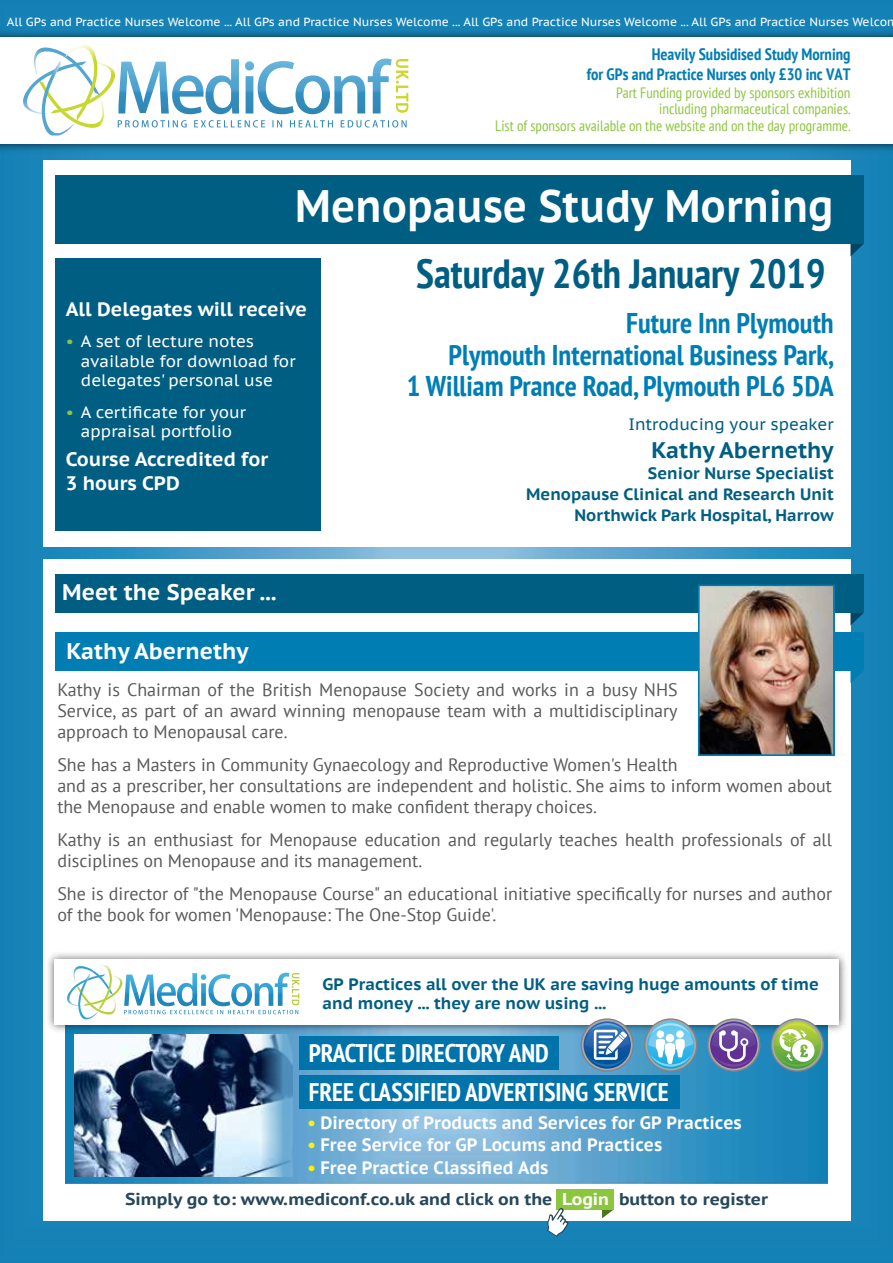
<style>
.page{position:relative;width:893px;height:1263px;background:#fff}
.page>*{position:absolute;margin:0;border:0;box-sizing:border-box;transform-origin:0 0}
.t1{font:700 45.3px "PT Sans Caption";color:#fff;scale:.91 1}
.t2{font:700 condensed 40.65px "PT Sans";color:#005e82}
.t3{font:700 condensed 28.5px/31.5px "PT Sans";color:#007eb4;text-align:right}
.t4{font:700 condensed 25.5px/39.3px "PT Sans";color:#fff}
.t5{font:700 22.5px "PT Sans Caption";color:#fff}
.t6{font:700 22.5px "PT Sans Caption";color:#005e82}
.t7{font:700 19.5px/24px "PT Sans Caption";color:#fff}
.t8{font:18px/21px "PT Sans";color:#58595b}
.t9{font:700 18px "PT Sans Caption";color:#fff;scale:.95 1}
.t10{font:700 17.1px "PT Sans";color:#26485a;scale:1.16 1}
.t11{font:700 16.65px/20px "PT Sans Caption";color:#005e82}
.t12{font:16.5px/19.5px "PT Sans Caption";color:#fff}
.t13{font:700 16.5px/21px "PT Sans Caption";color:#005e82;text-align:right}
.t14{font:700 condensed 16.5px/19.8px "PT Sans";color:#007eb4;text-align:right}
.t15{font:16.5px "PT Sans Caption";color:#005e82}
.t16{font:condensed 15px/16.5px "PT Sans";color:#8cc63f;text-align:right}
.t17{font:11.85px "PT Sans Caption";color:#fff}
.s1{color:#8cc63f}
.s2{color:#fff200}
.s3{color:#fff}
</style>
<div class="page">
<img style="left:0;top:0;width:893px;height:1263px">
<img style="left:0;top:26px;width:893px;height:129px">
<div style="left:0;top:37px;width:893px;height:107px;background:#fff"></div>
<img style="left:99px;top:63px;width:16px;height:29px">
<img style="left:41px;top:80px;width:65px;height:48px">
<img style="left:23px;top:82px;width:19px;height:33px">
<img style="left:42px;top:95px;width:32px;height:40px">
<img style="left:34px;top:48px;width:31px;height:47px">
<img style="left:65px;top:45px;width:34px;height:76px">
<img style="left:118px;top:59px;width:274px;height:55px">
<img style="left:118px;top:120px;width:243px;height:8px">
<img style="left:365px;top:120px;width:42px;height:8px">
<img style="left:396px;top:59px;width:12px;height:54px">
<div style="left:43px;top:559px;width:807px;height:661px;background:#fff"></div>
<svg style="left:850px;top:613px;width:14px;height:12px"></svg>
<div style="left:55px;top:574px;width:809px;height:39px;background:#005e82"></div>
<svg style="left:850px;top:670px;width:14px;height:13px"></svg>
<div style="left:55px;top:632px;width:809px;height:38px;background:#007eb4"></div>
<div style="left:43px;top:160px;width:807px;height:386px;background:#fff"></div>
<svg style="left:850px;top:244px;width:14px;height:12px"></svg>
<div style="left:55px;top:175px;width:809px;height:69px;background:#005e82"></div>
<div style="left:55px;top:258px;width:266px;height:273px;background:#005e82"></div>
<img style="left:701px;top:588px;width:131px;height:165px">
<div style="left:698px;top:585px;width:137px;height:171px;border:2px solid #007eb4"></div>
<img style="left:66px;top:1037px;width:762px;height:146px">
<div style="left:556px;top:1190px;width:57px;height:20px;background:#8cc63f"></div>
<svg style="left:602px;top:1210px;width:11px;height:8px"></svg>
<svg style="left:547px;top:1208px;width:22px;height:29px"></svg>
<img style="left:42px;top:947px;width:809px;height:90px">
<div style="left:54px;top:959px;width:785px;height:65px;background:#fff"></div>
<img style="left:117px;top:976px;width:6px;height:13px">
<img style="left:98px;top:986px;width:22px;height:29px">
<img style="left:67px;top:991px;width:6px;height:14px">
<img style="left:73px;top:995px;width:25px;height:31px">
<img style="left:70px;top:966px;width:22px;height:29px">
<img style="left:92px;top:964px;width:25px;height:46px">
<img style="left:124px;top:973px;width:165px;height:33px">
<img style="left:124px;top:1010px;width:147px;height:4px">
<img style="left:273px;top:1010px;width:25px;height:4px">
<img style="left:292px;top:973px;width:7px;height:32px">
<img style="left:75px;top:1034px;width:217px;height:142px">
<svg style="left:645px;top:1019px;width:52px;height:52px"></svg>
<div style="left:644px;top:1018px;width:53px;height:54px;border:1px solid #808285;border-radius:50%"></div>
<svg style="left:647px;top:1021px;width:47px;height:48px"></svg>
<svg style="left:648px;top:1024px;width:45px;height:25px"></svg>
<svg style="left:650px;top:1023px;width:42px;height:44px"></svg>
<div style="left:666px;top:1034px;width:8px;height:8px;background:#fff;border-radius:50%"></div>
<svg style="left:708px;top:1019px;width:52px;height:52px"></svg>
<div style="left:707px;top:1018px;width:53px;height:54px;border:1px solid #808285;border-radius:50%"></div>
<svg style="left:710px;top:1021px;width:47px;height:48px"></svg>
<svg style="left:711px;top:1024px;width:45px;height:25px"></svg>
<svg style="left:713px;top:1062px;width:42px;height:5px"></svg>
<svg style="left:713px;top:1023px;width:42px;height:39px;background:#8569ac"></svg>
<svg style="left:771px;top:1019px;width:52px;height:52px"></svg>
<div style="left:771px;top:1018px;width:53px;height:54px;border:1px solid #808285;border-radius:50%"></div>
<svg style="left:774px;top:1021px;width:47px;height:48px"></svg>
<svg style="left:775px;top:1024px;width:45px;height:25px"></svg>
<svg style="left:776px;top:1062px;width:42px;height:5px"></svg>
<svg style="left:776px;top:1023px;width:42px;height:39px"></svg>
<svg style="left:581px;top:1019px;width:52px;height:52px"></svg>
<div style="left:581px;top:1018px;width:53px;height:54px;border:1px solid #808285;border-radius:50%"></div>
<svg style="left:584px;top:1021px;width:47px;height:48px"></svg>
<svg style="left:585px;top:1024px;width:45px;height:25px"></svg>
<svg style="left:586px;top:1060px;width:42px;height:7px"></svg>
<svg style="left:586px;top:1023px;width:42px;height:37px"></svg>
<div style="left:299px;top:1036px;width:260px;height:33px;background:#0074aa"></div>
<div style="left:299px;top:1075px;width:380px;height:33px;background:#0074aa"></div>
<p class="t17" style="left:7px;top:14px;width:893px">All GPs and Practice Nurses Welcome ... All GPs and Practice Nurses Welcome ... All GPs and Practice Nurses Welcome ... All GPs and Practice Nurses Welcom</p>
<p class="t14" style="left:587px;top:44px;width:265px">Heavily Subsidised Study Morning<br>for GPs and Practice Nurses only £30 inc VAT</p>
<p class="t16" style="left:495px;top:84px;width:357px">Part Funding provided by sponsors exhibition<br>including pharmaceutical companies.<br>List of sponsors available on the website and on the day programme.</p>
<h1 class="t1" style="left:295px;top:176px;width:593px">Menopause Study Morning</h1>
<h2 class="t2" style="left:416px;top:247px;width:411px">Saturday 26th January 2019</h2>
<p class="t7" style="left:66px;top:296px;width:243px">All Delegates will receive</p>
<p class="t12" style="left:81px;top:331px;width:216px;text-indent:-15px"><span class="s1">•</span> A set of lecture notes available for download for delegates' personal use</p>
<p class="t12" style="left:66px;top:402px;width:182px;text-align:center"><span class="s1">•</span> A certificate for your appraisal portfolio</p>
<p class="t7" style="left:66px;top:447px;width:204px">Course Accredited for<br>3 hours CPD</p>
<p class="t5" style="left:62px;top:577px;width:215px">Meet the Speaker ...</p>
<p class="t5" style="left:67px;top:636px;width:184px">Kathy Abernethy</p>
<h3 class="t3" style="left:407px;top:307px;width:428px">Future Inn Plymouth<br>Plymouth International Business Park,<br>1 William Prance Road, Plymouth PL6 5DA</h3>
<p class="t15" style="left:628px;top:413px;width:207px">Introducing your speaker</p>
<p class="t6" style="left:652px;top:435px;width:184px">Kathy Abernethy</p>
<p class="t13" style="left:526px;top:463px;width:309px">Senior Nurse Specialist<br>Menopause Clinical and Research Unit<br>Northwick Park Hospital, Harrow</p>
<p class="t8" style="left:57px;top:678px;width:622px;text-align:justify">Kathy is Chairman of the British Menopause Society and works in a busy NHS Service, as part of an award winning menopause team with a multidisciplinary approach to Menopausal care.</p>
<p class="t8" style="left:57px;top:753px;width:776px">She has a Masters in Community Gynaecology and Reproductive Women's Health<br>and as a prescriber, her consultations are independent and holistic. She aims to inform women about the Menopause and enable women to make confident therapy choices.</p>
<p class="t8" style="left:57px;top:828px;width:776px">Kathy is an enthusiast for Menopause education and regularly teaches health professionals of all disciplines on Menopause and its management.</p>
<p class="t8" style="left:57px;top:882px;width:776px">She is director of "the Menopause Course" an educational initiative specifically for nurses and author of the book for women 'Menopause: The One-Stop Guide'.</p>
<p class="t11" style="left:323px;top:973px;width:498px">GP Practices all over the UK are saving huge amounts of time and money ... they are now using ...</p>
<h3 class="t4" style="left:309px;top:1032px;width:362px">PRACTICE DIRECTORY AND<br>FREE CLASSIFIED ADVERTISING SERVICE</h3>
<p class="t9" style="left:307px;top:1110px;width:459px"><span class="s2">•</span> Directory of Products and Services for GP Practices</p>
<p class="t9" style="left:307px;top:1133px;width:375px"><span class="s2">•</span> Free Service for GP Locums and Practices</p>
<p class="t9" style="left:307px;top:1155px;width:255px"><span class="s2">•</span> Free Practice Classified Ads</p>
<p class="t10" style="left:125px;top:1188px;width:556px">Simply go to: www.mediconf.co.uk and click on the <span class="s3">Login</span> button to register</p>
</div>
